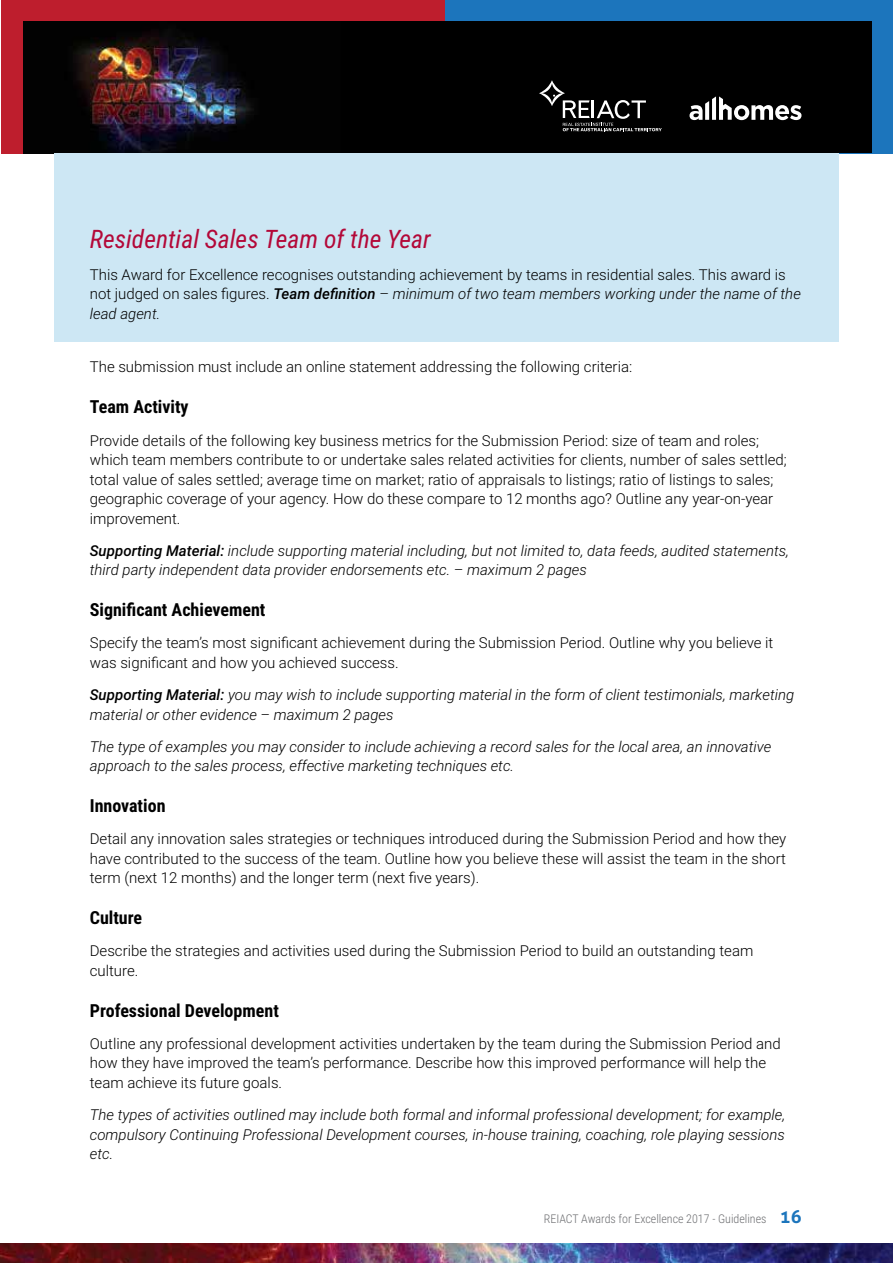
<style>
.page{position:relative;width:893px;height:1263px;background:#fff}
.page>*{position:absolute;margin:0;border:0;box-sizing:border-box;transform-origin:0 0}
.t1{font:italic 25.5px "Roboto Condensed";color:#b30838}
.t2{font:700 18px "Roboto Condensed";color:#000}
.t3{font:300 15px/19.5px "Roboto";color:#000}
.t4{font:italic 300 15px/19.5px "Roboto";color:#000}
.t5{font:300 12px "Roboto Condensed";color:#6d6e71}
.s1{font-weight:500;font-style:italic}
.s2{font-style:italic}
.s3{font-weight:500}
.s4{font-family:"Aller";font-weight:700;font-size:18px;color:#1c75bc}
</style>
<div class="page">
<div style="left:1px;top:0;width:447px;height:153px;background:#be1e2d"></div>
<div style="left:445px;top:0;width:448px;height:153px;background:#1c75bc"></div>
<div style="left:23px;top:22px;width:849px;height:131px;background:#000"></div>
<img style="left:73px;top:29px;width:181px;height:124px">
<svg style="left:539px;top:80px;width:123px;height:51px"></svg>
<svg style="left:689px;top:96px;width:112px;height:24px"></svg>
<img style="left:0;top:1243px;width:893px;height:20px">
<div style="left:54px;top:153px;width:785px;height:188px;background:#cde7f4"></div>
<h1 class="t1" style="left:90px;top:221px;width:343px">Residential Sales Team of the Year</h1>
<p class="t3" style="left:90px;top:264px;width:713px">This Award for Excellence recognises outstanding achievement by teams in residential sales. This award is not judged on sales figures. <span class="s1">Team definition</span> – <span class="s2">minimum of two team members working under the name of the lead agent.</span></p>
<p class="t3" style="left:90px;top:357px;width:544px">The submission must include an online statement addressing the following criteria:</p>
<p class="t2" style="left:90px;top:394px;width:100px">Team Activity</p>
<p class="t3" style="left:90px;top:430px;width:698px">Provide details of the following key business metrics for the Submission Period: size of team and roles; which team members contribute to or undertake sales related activities for clients, number of sales settled; total value of sales settled; average time on market; ratio of appraisals to listings; ratio of listings to sales; geographic coverage of your agency. How do these compare to 12 months ago? Outline any year-on-year improvement.</p>
<p class="t4" style="left:90px;top:540px;width:701px"><span class="s3">Supporting Material:</span> include supporting material including, but not limited to, data feeds, audited statements, third party independent data provider endorsements etc. – maximum 2 pages</p>
<p class="t2" style="left:90px;top:597px;width:177px">Significant Achievement</p>
<p class="t3" style="left:90px;top:633px;width:685px">Specify the team’s most significant achievement during the Submission Period. Outline why you believe it was significant and how you achieved success.</p>
<p class="t4" style="left:90px;top:684px;width:706px"><span class="s3">Supporting Material:</span> you may wish to include supporting material in the form of client testimonials, marketing material or other evidence – maximum 2 pages</p>
<p class="t4" style="left:90px;top:736px;width:683px">The type of examples you may consider to include achieving a record sales for the local area, an innovative approach to the sales process, effective marketing techniques etc.</p>
<p class="t2" style="left:90px;top:793px;width:77px">Innovation</p>
<p class="t3" style="left:90px;top:829px;width:698px;text-align:justify">Detail any innovation sales strategies or techniques introduced during the Submission Period and how they have contributed to the success of the team. Outline how you believe these will assist the team in the short term (next 12 months) and the longer term (next five years).</p>
<p class="t2" style="left:90px;top:905px;width:54px">Culture</p>
<p class="t3" style="left:90px;top:941px;width:665px">Describe the strategies and activities used during the Submission Period to build an outstanding team culture.</p>
<p class="t2" style="left:90px;top:998px;width:191px">Professional Development</p>
<p class="t3" style="left:90px;top:1033px;width:692px">Outline any professional development activities undertaken by the team during the Submission Period and how they have improved the team’s performance. Describe how this improved performance will help the team achieve its future goals.</p>
<p class="t4" style="left:90px;top:1104px;width:697px;text-align:justify">The types of activities outlined may include both formal and informal professional development; for example, compulsory Continuing Professional Development courses, in-house training, coaching, role playing sessions etc.</p>
<p class="t5" style="left:544px;top:1210px;width:259px">REIACT Awards for Excellence 2017 - Guidelines <span class="s4">16</span></p>
</div>
